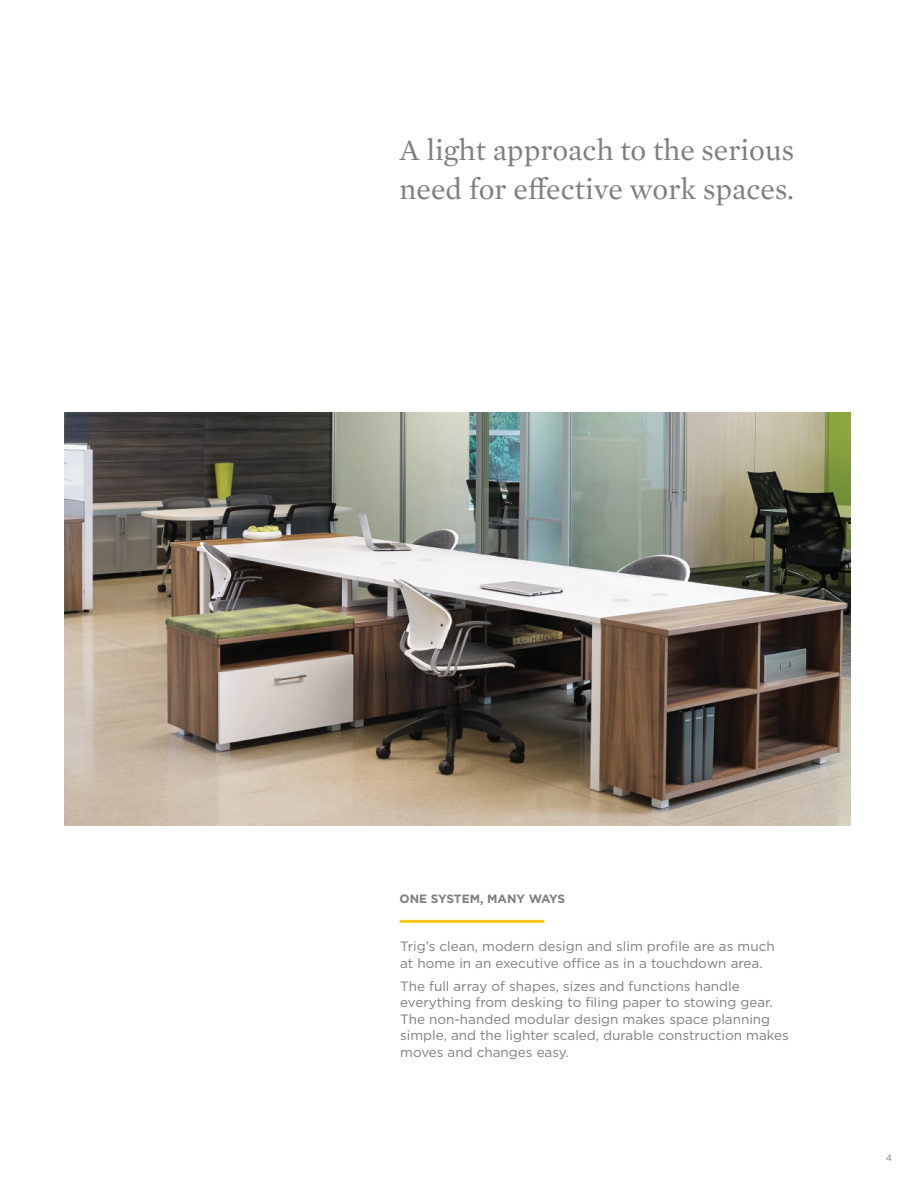
<style>
.page{position:relative;width:918px;height:1188px;background:#fff}
.page>*{position:absolute;margin:0;border:0;box-sizing:border-box;transform-origin:0 0}
.t1{font:30px/39px "Mercury Text G1";color:#7e7d7f}
.t2{font:13.5px/16.5px "Gotham";color:#7e7d7f}
.t3{font:700 12px "Gotham";color:#7e7d7f}
.t4{font:9.3px "Gotham";color:#7e7d7f}
</style>
<div class="page">
<img style="left:65px;top:412px;width:785px;height:414px">
<hr style="left:400px;top:920px;width:144px;height:3px;background:#fec522">
<h1 class="t1" style="left:400px;top:129px;width:396px">A light approach to the serious need for effective work spaces.</h1>
<p class="t3" style="left:400px;top:891px;width:167px">ONE SYSTEM, MANY WAYS</p>
<p class="t2" style="left:400px;top:938px;width:376px">Trig’s clean, modern design and slim profile are as much at home in an executive office as in a touchdown area.</p>
<p class="t2" style="left:400px;top:978px;width:390px">The full array of shapes, sizes and functions handle everything from desking to filing paper to stowing gear.<br>The non-handed modular design makes space planning simple, and the lighter scaled, durable construction makes moves and changes easy.</p>
<p class="t4" style="left:886px;top:1152px;width:8px">4</p>
</div>
